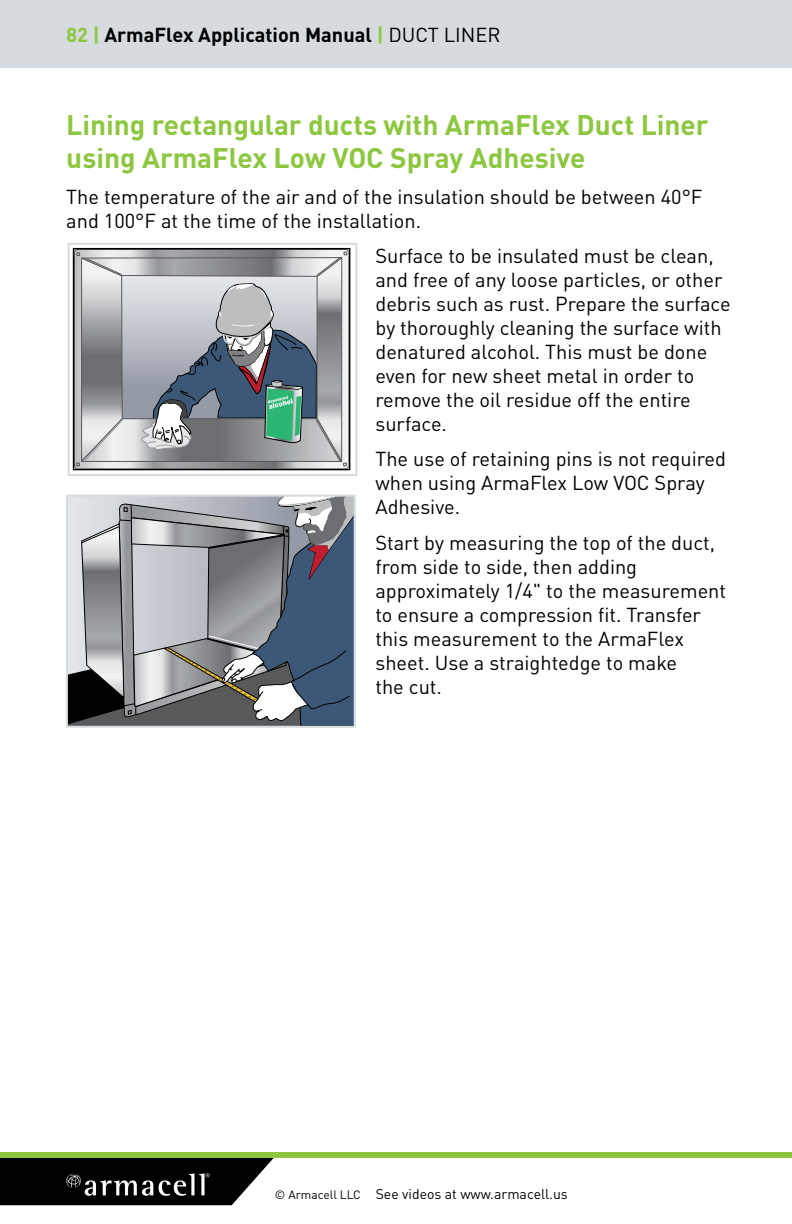
<style>
.page{position:relative;width:792px;height:1224px;background:#fff}
.page>*{position:absolute;margin:0;border:0;box-sizing:border-box;transform-origin:0 0}
.t1{font:700 28px/33.6px "DIN Pro";color:#8dc63f}
.t2{font:20px/24px "DIN Pro";color:#000}
.t3{font:700 20px "DIN Pro";color:#000}
.t4{font:14px "DIN Pro";color:#000}
.s1{color:#8dc63f}
.s2{font-weight:400}
.s3{font-size:12px}
</style>
<div class="page">
<div style="left:73px;top:248px;width:277px;height:222px;border:1px solid #000"></div>
<svg style="left:76px;top:252px;width:271px;height:214px;background:#9da5aa"></svg>
<div style="left:68px;top:243px;width:289px;height:233px;border:2px solid #d5dbde"></div>
<svg style="left:69px;top:498px;width:284px;height:227px;background:#898e96"></svg>
<div style="left:66px;top:495px;width:290px;height:233px;border:2px solid #d5dbde"></div>
<div style="left:0;top:0;width:792px;height:67px;background:#d5dbde"></div>
<div style="left:0;top:1152px;width:792px;height:6px;background:#8dc63f"></div>
<svg style="left:0;top:1158px;width:274px;height:47px;background:#232323"></svg>
<p class="t3" style="left:66px;top:18px;width:436px"><span class="s1">82 |</span> ArmaFlex Application Manual <span class="s1">|</span> <span class="s2">DUCT LINER</span></p>
<h1 class="t1" style="left:66px;top:105px;width:644px">Lining rectangular ducts with ArmaFlex Duct Liner using ArmaFlex Low VOC Spray Adhesive</h1>
<p class="t2" style="left:66px;top:183px;width:638px">The temperature of the air and of the insulation should be between 40°F and 100°F at the time of the installation.</p>
<p class="t2" style="left:375px;top:242px;width:357px">Surface to be insulated must be clean, and free of any loose particles, or other debris such as rust. Prepare the surface by thoroughly cleaning the surface with denatured alcohol. This must be done even for new sheet metal in order to remove the oil residue off the entire surface.</p>
<p class="t2" style="left:375px;top:445px;width:352px">The use of retaining pins is not required when using ArmaFlex Low VOC Spray<br>Adhesive.</p>
<p class="t2" style="left:375px;top:529px;width:352px">Start by measuring the top of the duct, from side to side, then adding approximately 1/4" to the measurement to ensure a compression fit. Transfer this measurement to the ArmaFlex sheet. Use a straightedge to make<br>the cut.</p>
<p class="t4" style="left:275px;top:1182px;width:294px"><span class="s3">© Armacell LLC</span> See videos at www.armacell.us</p>
</div>
